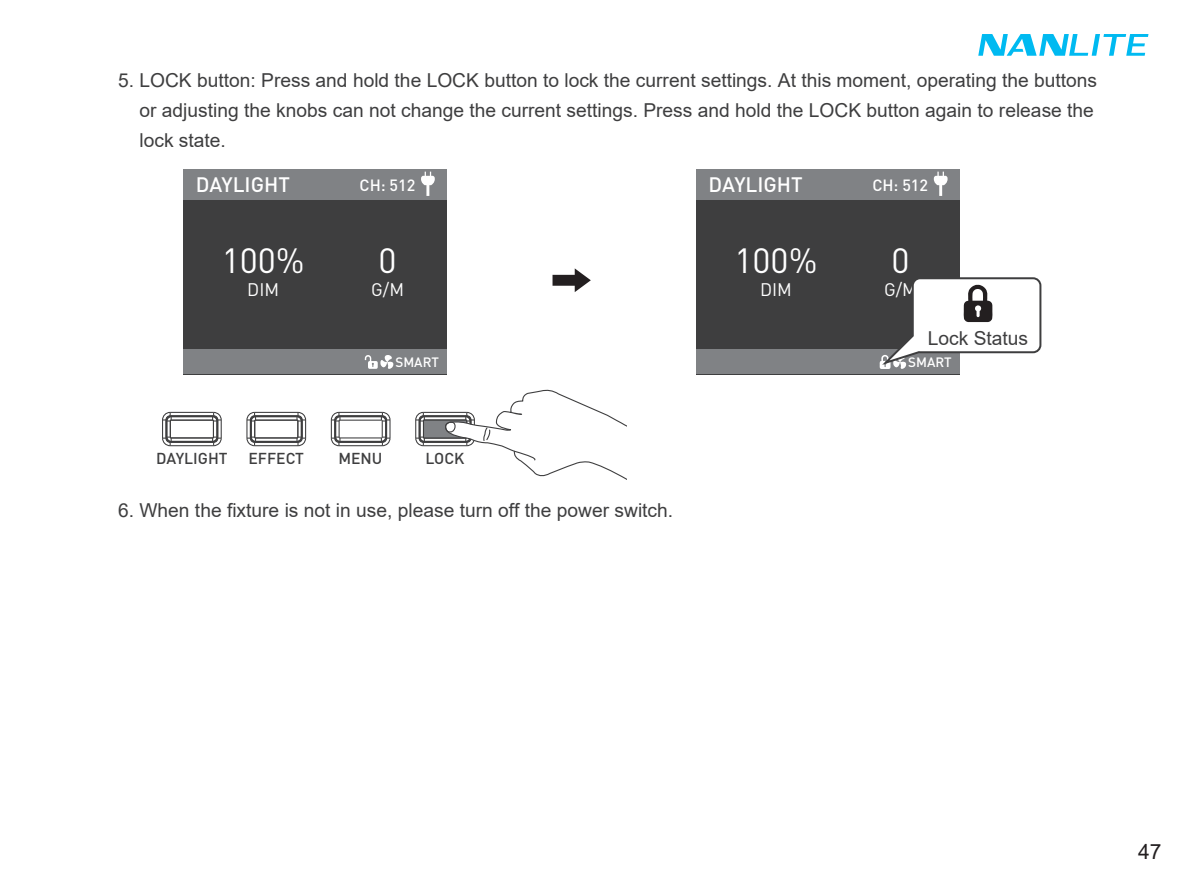
<style>
.page{position:relative;width:1191px;height:893px;background:#fff}
.page>*{position:absolute;margin:0;border:0;box-sizing:border-box;transform-origin:0 0}
.t1{font:34.5px "DIN Pro";color:#fff}
.t2{font:21px "Arial";color:#231f20}
.t3{font:500 20.7px "DIN Pro";color:#fff}
.t4{font:19.2px/30px "Arial";color:#3e3e3f}
.t5{font:18px "DIN Pro";color:#fff}
.t6{font:500 16.2px "DIN Pro";color:#fff}
.t7{font:500 15.6px "DIN Pro";color:#3e3e3f}
.t8{font:500 13.5px "DIN Pro";color:#fff}
</style>
<div class="page">
<svg style="left:978px;top:34px;width:170px;height:22px"></svg>
<div style="left:696px;top:169px;width:264px;height:205px;background:#3e3e3f"></div>
<div style="left:696px;top:350px;width:264px;height:24px;background:#808285"></div>
<svg style="left:879px;top:355px;width:27px;height:14px"></svg>
<div style="left:696px;top:169px;width:264px;height:30px;background:#808285"></div>
<svg style="left:933px;top:172px;width:14px;height:24px"></svg>
<svg style="left:552px;top:268px;width:39px;height:24px"></svg>
<svg style="left:162px;top:411px;width:60px;height:36px"></svg>
<svg style="left:246px;top:411px;width:61px;height:36px"></svg>
<hr style="left:339px;top:412px;width:43px;height:1px;background:#3e3e3f">
<hr style="left:340px;top:415px;width:42px;height:1px;background:#3e3e3f">
<hr style="left:340px;top:416px;width:41px;height:1px;background:#3e3e3f">
<hr style="left:340px;top:420px;width:41px;height:1px;background:#3e3e3f">
<hr style="left:340px;top:437px;width:41px;height:1px;background:#3e3e3f">
<hr style="left:340px;top:441px;width:42px;height:1px;background:#3e3e3f">
<hr style="left:339px;top:442px;width:43px;height:1px;background:#3e3e3f">
<hr style="left:339px;top:445px;width:43px;height:1px;background:#3e3e3f">
<svg style="left:330px;top:411px;width:11px;height:36px"></svg>
<svg style="left:380px;top:411px;width:11px;height:36px"></svg>
<svg style="left:415px;top:389px;width:212px;height:91px"></svg>
<div style="left:912px;top:278px;width:128px;height:74px;background:#fff;border-radius:7px"></div>
<div style="left:911px;top:277px;width:130px;height:76px;border:2px solid #3e3e3f;border-radius:7px"></div>
<svg style="left:963px;top:285px;width:29px;height:37px"></svg>
<div style="left:183px;top:169px;width:264px;height:205px;background:#3e3e3f"></div>
<div style="left:183px;top:350px;width:264px;height:24px;background:#808285"></div>
<svg style="left:365px;top:355px;width:28px;height:14px"></svg>
<div style="left:183px;top:169px;width:264px;height:30px;background:#808285"></div>
<svg style="left:421px;top:172px;width:14px;height:24px"></svg>
<p class="t4" style="left:139px;top:65px;width:959px;text-indent:-21px">5. LOCK button: Press and hold the LOCK button to lock the current settings. At this moment, operating the buttons or adjusting the knobs can not change the current settings. Press and hold the LOCK button again to release the lock state.</p>
<p class="t3" style="left:196px;top:171px;width:96px">DAYLIGHT</p>
<p class="t6" style="left:359px;top:174px;width:57px">CH: 512</p>
<h1 class="t1" style="left:222px;top:237px;width:85px">100%</h1>
<p class="t5" style="left:247px;top:277px;width:33px">DIM</p>
<h1 class="t1" style="left:378px;top:237px;width:20px">0</h1>
<p class="t5" style="left:371px;top:277px;width:34px">G/M</p>
<p class="t8" style="left:395px;top:353px;width:45px">SMART</p>
<p class="t7" style="left:156px;top:448px;width:73px">DAYLIGHT</p>
<p class="t7" style="left:248px;top:448px;width:57px">EFFECT</p>
<p class="t7" style="left:338px;top:448px;width:46px">MENU</p>
<p class="t7" style="left:425px;top:448px;width:40px">LOCK</p>
<p class="t4" style="left:118px;top:495px;width:556px">6. When the fixture is not in use, please turn off the power switch.</p>
<p class="t3" style="left:708px;top:171px;width:96px">DAYLIGHT</p>
<p class="t6" style="left:872px;top:174px;width:57px">CH: 512</p>
<h1 class="t1" style="left:734px;top:237px;width:85px">100%</h1>
<p class="t5" style="left:760px;top:277px;width:33px">DIM</p>
<h1 class="t1" style="left:891px;top:237px;width:20px">0</h1>
<p class="t5" style="left:884px;top:277px;width:34px">G/M</p>
<p class="t4" style="left:928px;top:323px;width:102px">Lock Status</p>
<p class="t8" style="left:908px;top:353px;width:45px">SMART</p>
<p class="t2" style="left:1138px;top:837px;width:25px">47</p>
</div>
